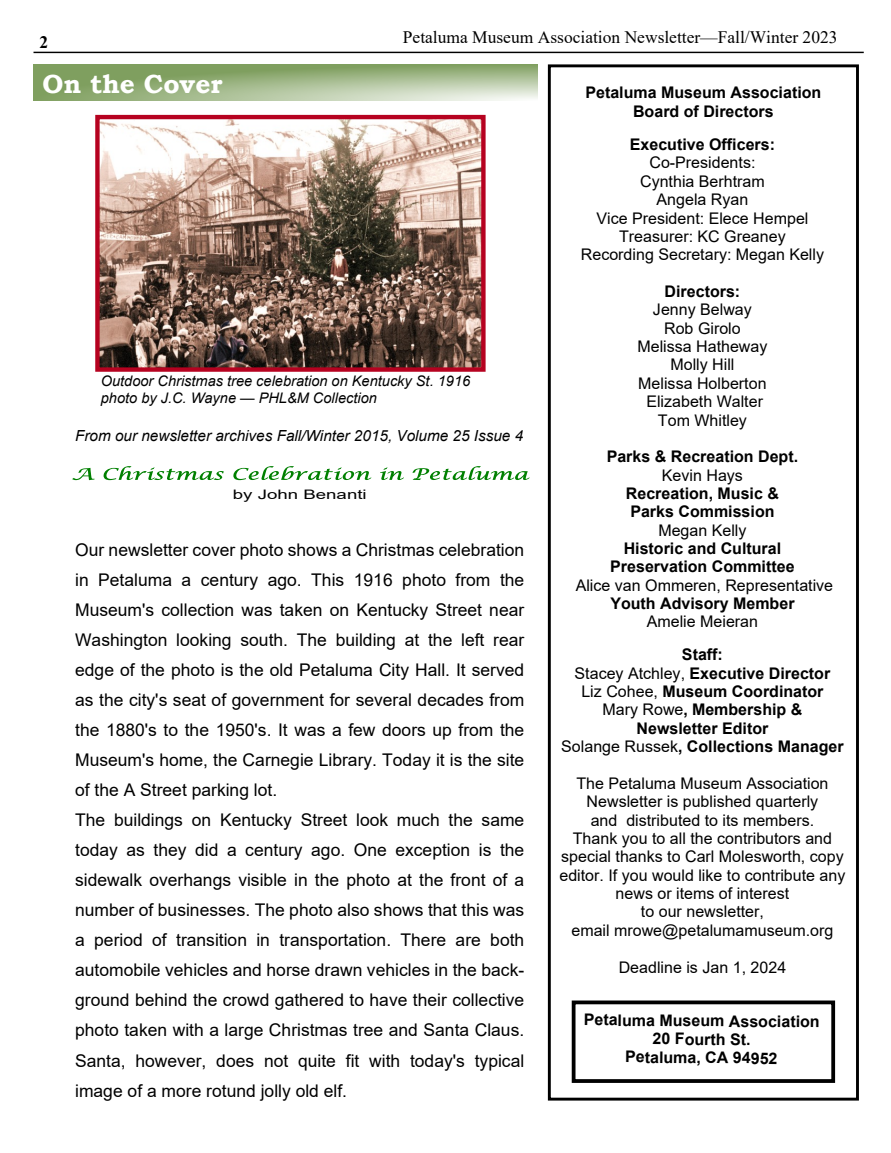
<style>
.page{position:relative;width:891px;height:1153px;background:#fff}
.page>*{position:absolute;margin:0;border:0;box-sizing:border-box;transform-origin:0 0}
.t1{font:700 26.25px "Bookman Old Style";color:#fff}
.t2{font:17.4px/30px "Arial";color:#000}
.t3{font:17.4px "Times New Roman";color:#000}
.t4{font:700 17.4px "Times New Roman";color:#000}
.t5{font:16.05px/18.3px "Arial";color:#000;text-align:center}
.t6{font:700 16.05px/18.3px "Arial";color:#000;text-align:center}
.t7{font:italic 15.3px "Arial";color:#000}
.t8{font:italic 14.55px/16.6px "Arial";color:#000}
.t9{font:13.05px "Arial";color:#000;scale:1.42 1}
.s1{font-weight:400}
</style>
<div class="page">
<hr style="left:33px;top:52px;width:830px;height:1px;background:#000">
<div style="left:548px;top:64px;width:310px;height:1036px;border:3px solid #000"></div>
<svg style="left:33px;top:64px;width:505px;height:37px;background:#9fb788"></svg>
<div style="left:571px;top:1000px;width:264px;height:82px;background:#fff;border:4px solid #000"></div>
<img style="left:100px;top:120px;width:380px;height:247px">
<div style="left:95px;top:115px;width:390px;height:257px;border:4px solid #b60220"></div>
<svg style="left:72px;top:468px;width:23px;height:12px"></svg>
<svg style="left:104px;top:466px;width:120px;height:14px"></svg>
<svg style="left:233px;top:466px;width:138px;height:14px"></svg>
<svg style="left:380px;top:467px;width:24px;height:13px"></svg>
<svg style="left:412px;top:466px;width:117px;height:14px"></svg>
<p class="t4" style="left:40px;top:36px;width:10px">2</p>
<h1 class="t1" style="left:42px;top:74px;width:182px">On the Cover</h1>
<p class="t3" style="left:403px;top:31px;width:436px">Petaluma Museum Association Newsletter—Fall/Winter 2023</p>
<p class="t6" style="left:585px;top:85px;width:237px">Petaluma Museum Association<br>Board of Directors</p>
<p class="t8" style="left:101px;top:374px;width:371px">Outdoor Christmas tree celebration on Kentucky St. 1916 photo by J.C. Wayne — PHL&amp;M Collection</p>
<p class="t7" style="left:75px;top:430px;width:449px">From our newsletter archives Fall/Winter 2015, Volume 25 Issue 4</p>
<p class="t9" style="left:233px;top:489px;width:96px">by John Benanti</p>
<p class="t2" style="left:75px;top:536px;width:450px">Our newsletter cover photo shows a Christmas celebration in Petaluma a century ago. This 1916 photo from the Museum's collection was taken on Kentucky Street near Washington looking south. The building at the left rear edge of the photo is the old Petaluma City Hall. It served as the city's seat of government for several decades from the 1880's to the 1950's. It was a few doors up from the Museum's home, the Carnegie Library. Today it is the site of the A Street parking lot.<br>The buildings on Kentucky Street look much the same today as they did a century ago. One exception is the sidewalk overhangs visible in the photo at the front of a number of businesses. The photo also shows that this was a period of transition in transportation. There are both automobile vehicles and horse drawn vehicles in the back&shy;ground behind the crowd gathered to have their collective photo taken with a large Christmas tree and Santa Claus.<br>Santa, however, does not quite fit with today's typical image of a more rotund jolly old elf.</p>
<p class="t6" style="left:629px;top:137px;width:147px">Executive Officers:</p>
<p class="t5" style="left:580px;top:155px;width:245px">Co-Presidents:<br>Cynthia Berhtram<br>Angela Ryan<br>Vice President: Elece Hempel<br>Treasurer: KC Greaney<br>Recording Secretary: Megan Kelly</p>
<p class="t6" style="left:664px;top:284px;width:77px">Directors:</p>
<p class="t5" style="left:637px;top:302px;width:131px">Jenny Belway<br>Rob Girolo<br>Melissa Hatheway<br>Molly Hill<br>Melissa Holberton<br>Elizabeth Walter<br>Tom Whitley</p>
<p class="t6" style="left:606px;top:449px;width:193px">Parks &amp; Recreation Dept.</p>
<p class="t5" style="left:662px;top:467px;width:83px">Kevin Hays</p>
<p class="t6" style="left:626px;top:485px;width:155px;text-align:left">Recreation, Music &amp;<br>Parks Commission</p>
<p class="t5" style="left:658px;top:522px;width:90px">Megan Kelly</p>
<p class="t6" style="left:610px;top:540px;width:186px">Historic and Cultural<br>Preservation Committee</p>
<p class="t5" style="left:575px;top:577px;width:259px">Alice van Ommeren, Representative</p>
<p class="t6" style="left:610px;top:595px;width:186px">Youth Advisory Member</p>
<p class="t5" style="left:646px;top:614px;width:113px">Amelie Meieran</p>
<p class="t6" style="left:561px;top:647px;width:284px">Staff:<br><span class="s1">Stacey Atchley,</span> Executive Director<br><span class="s1">Liz Cohee,</span> Museum Coordinator<br><span class="s1">Mary Rowe</span>, Membership &amp;<br>Newsletter Editor<br><span class="s1">Solange Russek</span>, Collections Manager</p>
<p class="t5" style="left:559px;top:775px;width:287px">The Petaluma Museum Association Newsletter is published quarterly<br>and distributed to its members.<br>Thank you to all the contributors and special thanks to Carl Molesworth, copy editor. If you would like to contribute any news or items of interest<br>to our newsletter,<br>email mrowe@petalumamuseum.org</p>
<p class="t5" style="left:618px;top:959px;width:169px">Deadline is Jan 1, 2024</p>
<p class="t6" style="left:584px;top:1010px;width:237px;rotate:1deg">Petaluma Museum Association<br>20 Fourth St.<br>Petaluma, CA 94952</p>
</div>
